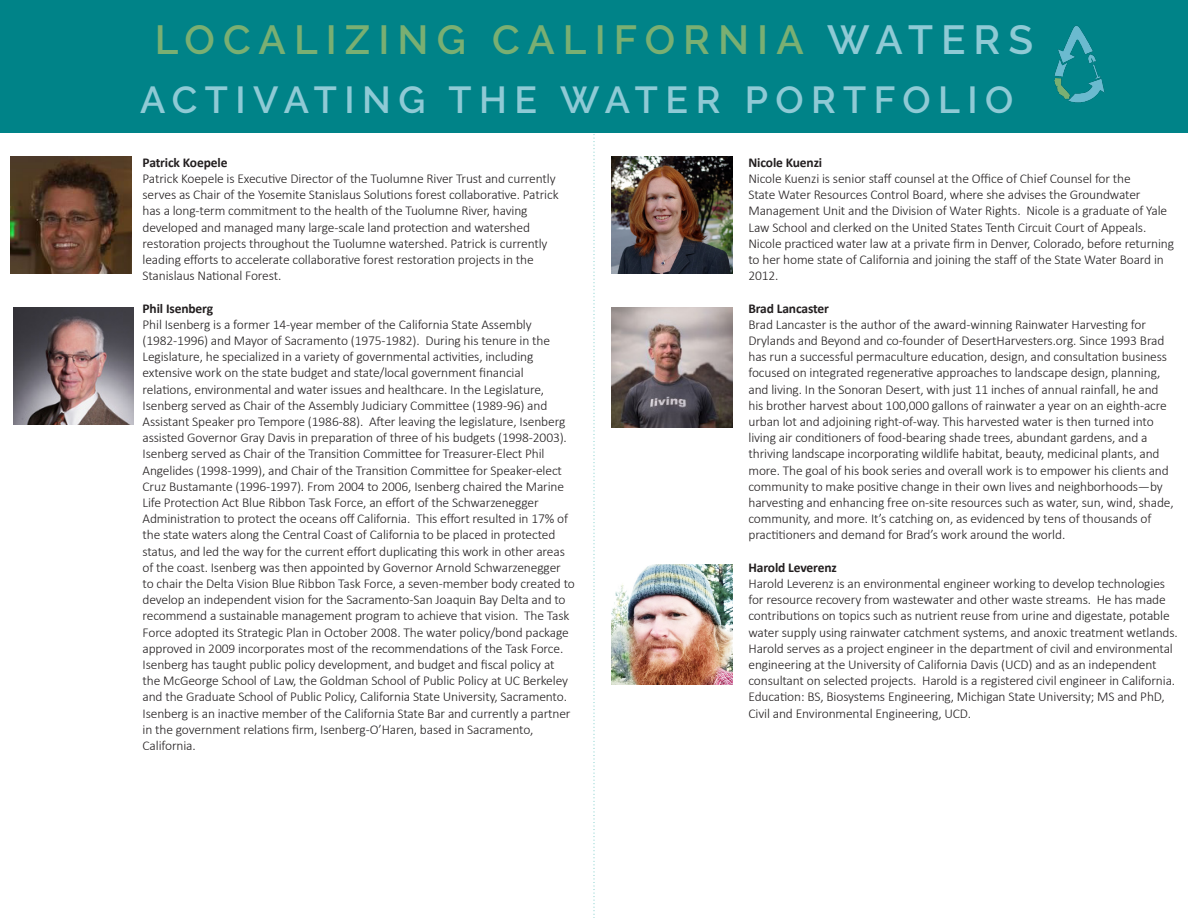
<style>
.page{position:relative;width:1188px;height:918px;background:#fff}
.page>*{position:absolute;margin:0;border:0;box-sizing:border-box;transform-origin:0 0}
.t1{font:600 40.5px "Raleway";letter-spacing:.2em;color:#7aaf72}
.t2{font:600 37.5px "Raleway";letter-spacing:.2em;color:#8fcad5}
.t3{font:300 13.5px/16.2px "Calibri";letter-spacing:-.01em;color:#231f20}
.t4{font:700 13.5px "Calibri";letter-spacing:-.01em;color:#231f20}
.s1{color:#8fcad5}
</style>
<div class="page">
<svg style="left:593px;top:134px;width:2px;height:784px"></svg>
<div style="left:0;top:0;width:1188px;height:133px;background:#008388"></div>
<img style="left:11px;top:157px;width:120px;height:116px">
<img style="left:1054px;top:26px;width:51px;height:77px">
<img style="left:612px;top:308px;width:120px;height:120px">
<img style="left:14px;top:308px;width:120px;height:116px">
<img style="left:612px;top:157px;width:120px;height:116px">
<img style="left:612px;top:565px;width:120px;height:120px">
<p class="t1" style="left:155px;top:17px;width:880px">LOCALIZING CALIFORNIA <span class="s1">WATERS</span></p>
<p class="t2" style="left:140px;top:79px;width:875px">ACTIVATING THE WATER PORTFOLIO</p>
<p class="t4" style="left:143px;top:153px;width:86px">Patrick Koepele</p>
<p class="t3" style="left:143px;top:170px;width:418px">Patrick Koepele is Executive Director of the Tuolumne River Trust and currently serves as Chair of the Yosemite Stanislaus Solutions forest collaborative. Patrick has a long-term commitment to the health of the Tuolumne River, having developed and managed many large-scale land protection and watershed restoration projects throughout the Tuolumne watershed. Patrick is currently leading efforts to accelerate collaborative forest restoration projects in the Stanislaus National Forest.</p>
<p class="t4" style="left:143px;top:298px;width:72px">Phil Isenberg</p>
<p class="t3" style="left:143px;top:316px;width:434px">Phil Isenberg is a former 14-year member of the California State Assembly (1982-1996) and Mayor of Sacramento (1975-1982). During his tenure in the Legislature, he specialized in a variety of governmental activities, including extensive work on the state budget and state/local government financial relations, environmental and water issues and healthcare. In the Legislature, Isenberg served as Chair of the Assembly Judiciary Committee (1989-96) and Assistant Speaker pro Tempore (1986-88). After leaving the legislature, Isenberg assisted Governor Gray Davis in preparation of three of his budgets (1998-2003).<br>Isenberg served as Chair of the Transition Committee for Treasurer-Elect Phil Angelides (1998-1999), and Chair of the Transition Committee for Speaker-elect Cruz Bustamante (1996-1997). From 2004 to 2006, Isenberg chaired the Marine Life Protection Act Blue Ribbon Task Force, an effort of the Schwarzenegger Administration to protect the oceans off California. This effort resulted in 17% of the state waters along the Central Coast of California to be placed in protected status, and led the way for the current effort duplicating this work in other areas of the coast. Isenberg was then appointed by Governor Arnold Schwarzenegger to chair the Delta Vision Blue Ribbon Task Force, a seven-member body created to develop an independent vision for the Sacramento-San Joaquin Bay Delta and to recommend a sustainable management program to achieve that vision. The Task Force adopted its Strategic Plan in October 2008. The water policy/bond package approved in 2009 incorporates most of the recommendations of the Task Force.<br>Isenberg has taught public policy development, and budget and fiscal policy at the McGeorge School of Law, the Goldman School of Public Policy at UC Berkeley and the Graduate School of Public Policy, California State University, Sacramento.<br>Isenberg is an inactive member of the California State Bar and currently a partner in the government relations firm, Isenberg-O’Haren, based in Sacramento, California.</p>
<p class="t4" style="left:748px;top:153px;width:75px">Nicole Kuenzi</p>
<p class="t3" style="left:748px;top:170px;width:427px">Nicole Kuenzi is senior staff counsel at the Office of Chief Counsel for the<br>State Water Resources Control Board, where she advises the Groundwater Management Unit and the Division of Water Rights. Nicole is a graduate of Yale Law School and clerked on the United States Tenth Circuit Court of Appeals.<br>Nicole practiced water law at a private firm in Denver, Colorado, before returning to her home state of California and joining the staff of the State Water Board in 2012.</p>
<p class="t4" style="left:748px;top:298px;width:82px">Brad Lancaster</p>
<p class="t3" style="left:748px;top:316px;width:427px">Brad Lancaster is the author of the award-winning Rainwater Harvesting for Drylands and Beyond and co-founder of DesertHarvesters.org. Since 1993 Brad has run a successful permaculture education, design, and consultation business focused on integrated regenerative approaches to landscape design, planning, and living. In the Sonoran Desert, with just 11 inches of annual rainfall, he and his brother harvest about 100,000 gallons of rainwater a year on an eighth-acre urban lot and adjoining right-of-way. This harvested water is then turned into living air conditioners of food-bearing shade trees, abundant gardens, and a thriving landscape incorporating wildlife habitat, beauty, medicinal plants, and more. The goal of his book series and overall work is to empower his clients and community to make positive change in their own lives and neighborhoods—by harvesting and enhancing free on-site resources such as water, sun, wind, shade, community, and more. It’s catching on, as evidenced by tens of thousands of practitioners and demand for Brad’s work around the world.</p>
<p class="t4" style="left:748px;top:558px;width:90px">Harold Leverenz</p>
<p class="t3" style="left:748px;top:575px;width:431px">Harold Leverenz is an environmental engineer working to develop technologies for resource recovery from wastewater and other waste streams. He has made contributions on topics such as nutrient reuse from urine and digestate, potable water supply using rainwater catchment systems, and anoxic treatment wetlands.<br>Harold serves as a project engineer in the department of civil and environmental engineering at the University of California Davis (UCD) and as an independent consultant on selected projects. Harold is a registered civil engineer in California.<br>Education: BS, Biosystems Engineering, Michigan State University; MS and PhD, Civil and Environmental Engineering, UCD.</p>
</div>
